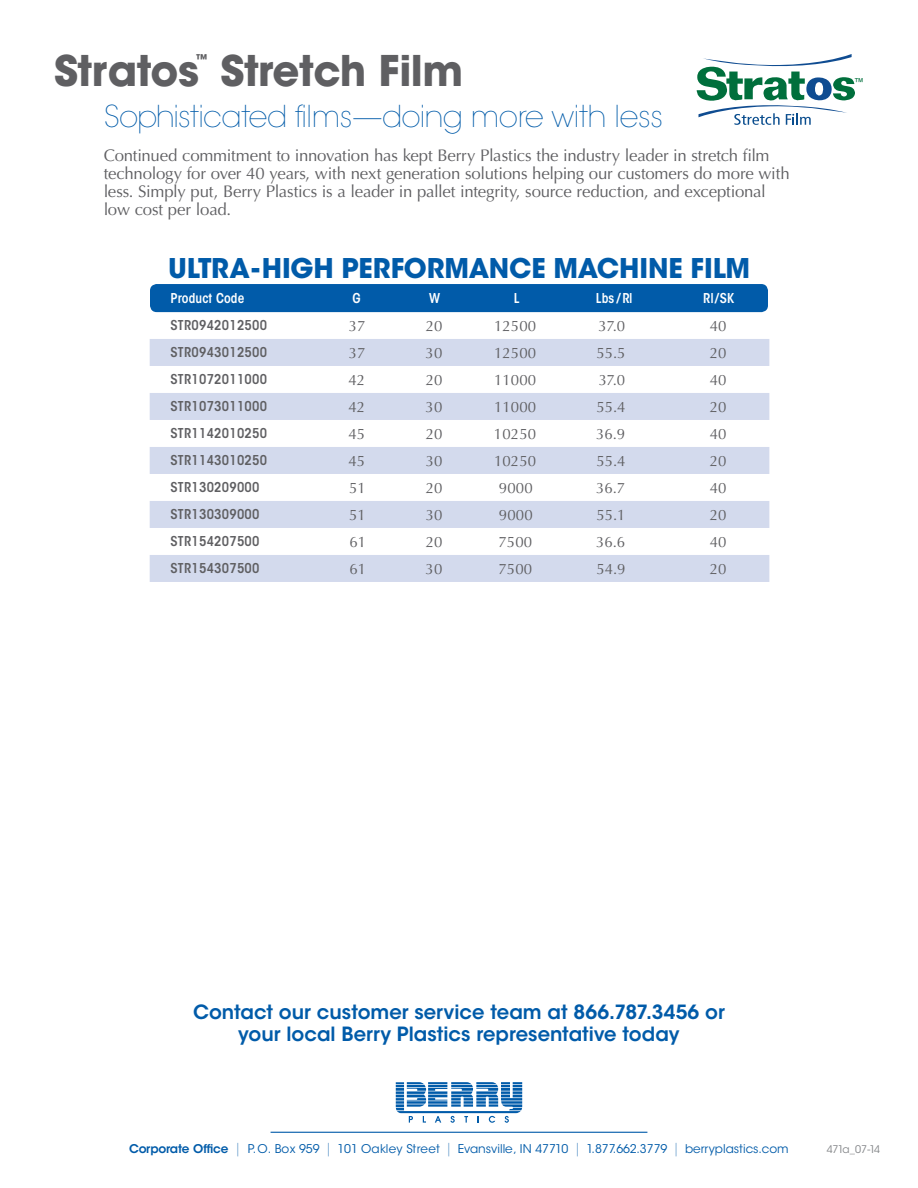
<style>
.page{position:relative;width:918px;height:1188px;background:#fff}
.page>*{position:absolute;margin:0;border:0;box-sizing:border-box;transform-origin:0 0}
.t1{font:700 42px "ITC Avant Garde Std";letter-spacing:-.01em;color:#5f5f62}
.t2{font:200 30px "ITC Avant Garde Std";letter-spacing:-.01em;color:#015ba9}
.t3{font:700 27px "ITC Avant Garde Std";letter-spacing:-.005em;color:#015ba9}
.t4{font:600 19.5px/22.5px "ITC Avant Garde Std";color:#015ba9;text-align:center}
.t5{font:16.8px/18px "Optima LT Std";letter-spacing:-.01em;color:#5f5f62}
.t6{font:15px "Optima LT Std";color:#5f5f62}
.t7{font:600 condensed 13.5px "ITC Avant Garde Std";letter-spacing:.02em;color:#5f5f62}
.t8{font:600 condensed 13.5px "ITC Avant Garde Std";letter-spacing:.01em;color:#fff}
.t9{font:12px "ITC Avant Garde Std";color:#015ba9}
.t10{font:700 12px "ITC Avant Garde Std";color:#5f5f62}
.t11{font:10.5px "ITC Avant Garde Std";letter-spacing:-.06em;color:#848689}
.t12{font:10.2px "Gill Sans";color:#006f3c}
.s1{font-weight:600}
.s2{font-weight:200;font-size:13.5px}
</style>
<div class="page">
<hr style="left:271px;top:1132px;width:376px;height:1px;background:#015ba9">
<svg style="left:396px;top:1082px;width:126px;height:41px"></svg>
<div style="left:150px;top:284px;width:618px;height:28px;background:#015ba9;border-radius:7px"></div>
<svg style="left:150px;top:339px;width:619px;height:243px;fill:#d3daed"></svg>
<svg style="left:697px;top:54px;width:158px;height:71px"></svg>
<h1 class="t1" style="left:54px;top:43px;width:146px">Stratos</h1>
<p class="t10" style="left:196px;top:51px;width:13px">™</p>
<h1 class="t1" style="left:220px;top:43px;width:244px">Stretch Film</h1>
<h2 class="t2" style="left:104px;top:99px;width:561px">Sophisticated films—doing more with less</h2>
<p class="t5" style="left:104px;top:147px;width:688px">Continued commitment to innovation has kept Berry Plastics the industry leader in stretch film technology for over 40 years, with next generation solutions helping our customers do more with less. Simply put, Berry Plastics is a leader in pallet integrity, source reduction, and exceptional low cost per load.</p>
<h3 class="t3" style="left:168px;top:250px;width:584px">ULTRA-HIGH PERFORMANCE MACHINE FILM</h3>
<p class="t8" style="left:171px;top:290px;width:75px">Product Code</p>
<p class="t8" style="left:353px;top:290px;width:10px">G</p>
<p class="t8" style="left:429px;top:290px;width:12px">W</p>
<p class="t8" style="left:514px;top:290px;width:7px">L</p>
<p class="t8" style="left:596px;top:290px;width:38px">Lbs / Rl</p>
<p class="t8" style="left:703px;top:290px;width:33px">Rl/SK</p>
<p class="t7" style="left:170px;top:317px;width:98px">STR0942012500</p>
<p class="t6" style="left:349px;top:317px;width:18px">37</p>
<p class="t6" style="left:426px;top:317px;width:18px">20</p>
<p class="t6" style="left:494px;top:317px;width:44px">12500</p>
<p class="t6" style="left:598px;top:317px;width:28px">37.0</p>
<p class="t6" style="left:710px;top:317px;width:18px">40</p>
<p class="t7" style="left:170px;top:344px;width:98px">STR0943012500</p>
<p class="t6" style="left:349px;top:344px;width:18px">37</p>
<p class="t6" style="left:426px;top:344px;width:18px">30</p>
<p class="t6" style="left:494px;top:344px;width:44px">12500</p>
<p class="t6" style="left:596px;top:344px;width:31px">55.5</p>
<p class="t6" style="left:710px;top:344px;width:18px">20</p>
<p class="t7" style="left:170px;top:371px;width:98px">STR1072011000</p>
<p class="t6" style="left:349px;top:371px;width:18px">42</p>
<p class="t6" style="left:426px;top:371px;width:18px">20</p>
<p class="t6" style="left:494px;top:371px;width:44px">11000</p>
<p class="t6" style="left:599px;top:371px;width:28px">37.0</p>
<p class="t6" style="left:710px;top:371px;width:18px">40</p>
<p class="t7" style="left:170px;top:398px;width:98px">STR1073011000</p>
<p class="t6" style="left:349px;top:398px;width:18px">42</p>
<p class="t6" style="left:426px;top:398px;width:18px">30</p>
<p class="t6" style="left:494px;top:398px;width:44px">11000</p>
<p class="t6" style="left:596px;top:398px;width:31px">55.4</p>
<p class="t6" style="left:710px;top:398px;width:18px">20</p>
<p class="t7" style="left:170px;top:425px;width:98px">STR1142010250</p>
<p class="t6" style="left:348px;top:425px;width:18px">45</p>
<p class="t6" style="left:426px;top:425px;width:18px">20</p>
<p class="t6" style="left:494px;top:425px;width:44px">10250</p>
<p class="t6" style="left:596px;top:425px;width:30px">36.9</p>
<p class="t6" style="left:710px;top:425px;width:18px">40</p>
<p class="t7" style="left:170px;top:452px;width:98px">STR1143010250</p>
<p class="t6" style="left:348px;top:452px;width:18px">45</p>
<p class="t6" style="left:426px;top:452px;width:18px">30</p>
<p class="t6" style="left:494px;top:452px;width:44px">10250</p>
<p class="t6" style="left:596px;top:452px;width:31px">55.4</p>
<p class="t6" style="left:710px;top:452px;width:18px">20</p>
<p class="t7" style="left:170px;top:479px;width:91px">STR130209000</p>
<p class="t6" style="left:349px;top:479px;width:18px">51</p>
<p class="t6" style="left:426px;top:479px;width:18px">20</p>
<p class="t6" style="left:499px;top:479px;width:35px">9000</p>
<p class="t6" style="left:596px;top:479px;width:30px">36.7</p>
<p class="t6" style="left:710px;top:479px;width:18px">40</p>
<p class="t7" style="left:170px;top:506px;width:91px">STR130309000</p>
<p class="t6" style="left:349px;top:506px;width:18px">51</p>
<p class="t6" style="left:426px;top:506px;width:18px">30</p>
<p class="t6" style="left:499px;top:506px;width:35px">9000</p>
<p class="t6" style="left:596px;top:506px;width:31px">55.1</p>
<p class="t6" style="left:710px;top:506px;width:18px">20</p>
<p class="t7" style="left:170px;top:533px;width:91px">STR154207500</p>
<p class="t6" style="left:349px;top:533px;width:18px">61</p>
<p class="t6" style="left:426px;top:533px;width:18px">20</p>
<p class="t6" style="left:498px;top:533px;width:35px">7500</p>
<p class="t6" style="left:596px;top:533px;width:31px">36.6</p>
<p class="t6" style="left:710px;top:533px;width:18px">40</p>
<p class="t7" style="left:170px;top:560px;width:91px">STR154307500</p>
<p class="t6" style="left:349px;top:560px;width:18px">61</p>
<p class="t6" style="left:426px;top:560px;width:18px">30</p>
<p class="t6" style="left:498px;top:560px;width:35px">7500</p>
<p class="t6" style="left:596px;top:560px;width:31px">54.9</p>
<p class="t6" style="left:710px;top:560px;width:18px">20</p>
<p class="t12" style="left:854px;top:76px;width:12px">™</p>
<p class="t4" style="left:193px;top:1000px;width:533px">Contact our customer service team at 866.787.3456 or your local Berry Plastics representative today</p>
<p class="t9" style="left:129px;top:1142px;width:661px"><span class="s1">Corporate Office</span> <span class="s2">|</span> P.O. Box 959 <span class="s2">|</span> 101 Oakley Street <span class="s2">|</span> Evansville, IN 47710 <span class="s2">|</span> 1.877.662.3779 <span class="s2">|</span> berryplastics.com</p>
<p class="t11" style="left:827px;top:1143px;width:55px">471a_07-14</p>
</div>
